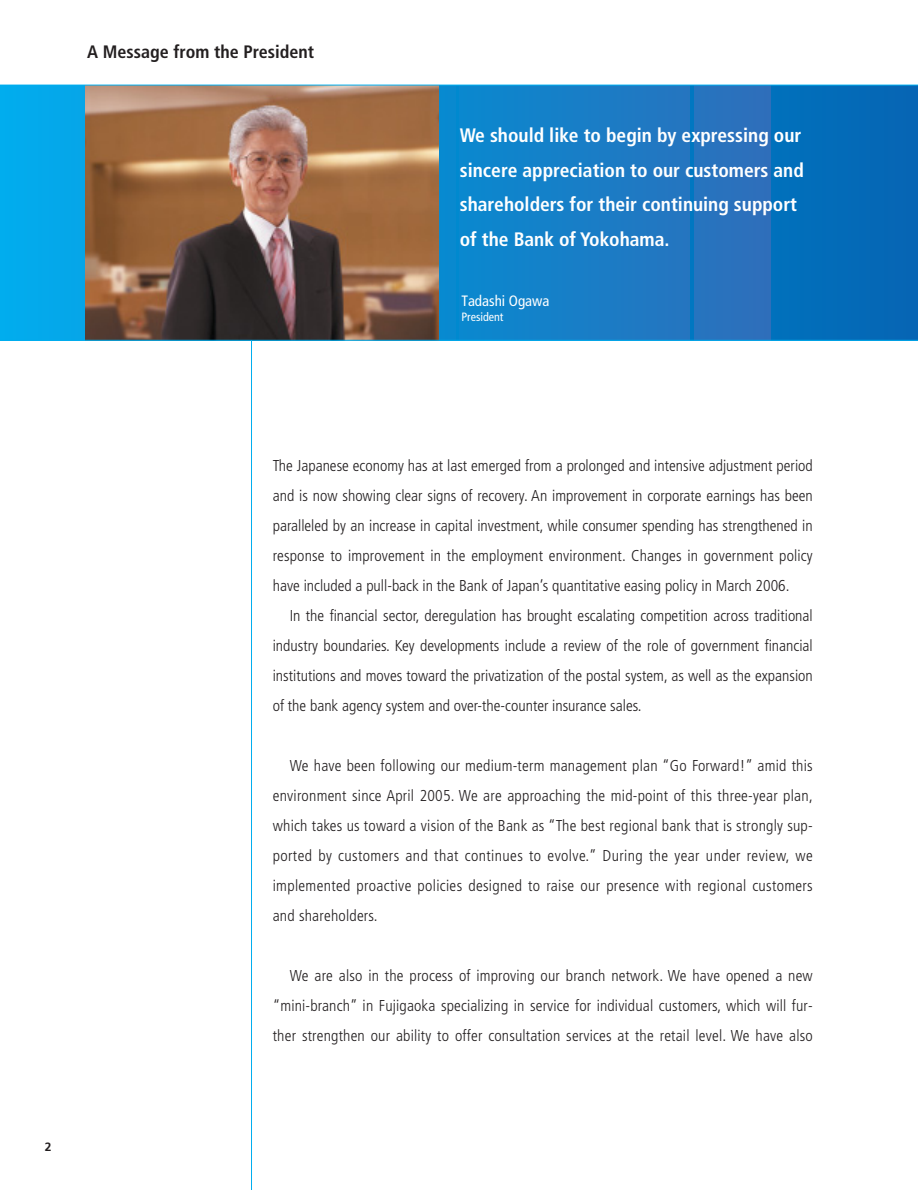
<style>
.page{position:relative;width:918px;height:1190px;background:#fff}
.page>*{position:absolute;margin:0;border:0;box-sizing:border-box;transform-origin:0 0}
.t1{font:700 condensed 19.5px/34.5px "Frutiger";color:#fff}
.t2{font:700 condensed 18px "Frutiger";color:#231f20}
.t3{font:300 condensed 15.75px/30px "Frutiger";color:#231f20;text-align:justify}
.t4{font:condensed 15px "Frutiger";color:#fff}
.t5{font:condensed 12px "Frutiger";color:#fff}
.t6{font:700 12px "Frutiger";color:#231f20}
</style>
<div class="page">
<svg style="left:0;top:86px;width:918px;height:254px;background:#127ec6"></svg>
<img style="left:86px;top:86px;width:353px;height:254px">
<hr style="left:0;top:85px;width:918px;height:1px;background:#00aeef">
<hr style="left:251px;top:340px;width:1px;height:849px;background:#00aeef">
<hr style="left:0;top:340px;width:918px;height:1px;background:#00aeef">
<p class="t2" style="left:87px;top:44px;width:229px">A Message from the President</p>
<p class="t1" style="left:460px;top:120px;width:345px">We should like to begin by expressing our sincere appreciation to our customers and shareholders for their continuing support of the Bank of Yokohama.</p>
<p class="t4" style="left:461px;top:295px;width:90px">Tadashi Ogawa</p>
<p class="t5" style="left:461px;top:312px;width:44px">President</p>
<p class="t6" style="left:45px;top:1141px;width:8px">2</p>
<p class="t3" style="left:273px;top:452px;width:542px">The Japanese economy has at last emerged from a prolonged and intensive adjustment period and is now showing clear signs of recovery. An improvement in corporate earnings has been paralleled by an increase in capital investment, while consumer spending has strengthened in response to improvement in the employment environment. Changes in government policy have included a pull-back in the Bank of Japan’s quantitative easing policy in March 2006.</p>
<p class="t3" style="left:273px;top:602px;width:542px;text-indent:17px">In the financial sector, deregulation has brought escalating competition across traditional industry boundaries. Key developments include a review of the role of government financial institutions and moves toward the privatization of the postal system, as well as the expansion of the bank agency system and over-the-counter insurance sales.</p>
<p class="t3" style="left:273px;top:752px;width:542px;text-indent:17px">We have been following our medium-term management plan “Go Forward!” amid this environment since April 2005. We are approaching the mid-point of this three-year plan, which takes us toward a vision of the Bank as “The best regional bank that is strongly sup&shy;ported by customers and that continues to evolve.” During the year under review, we implemented proactive policies designed to raise our presence with regional customers and shareholders.</p>
<p class="t3" style="left:273px;top:962px;width:542px;text-indent:17px">We are also in the process of improving our branch network. We have opened a new “mini-branch” in Fujigaoka specializing in service for individual customers, which will fur&shy;ther strengthen our ability to offer consultation services at the retail level. We have also</p>
</div>
